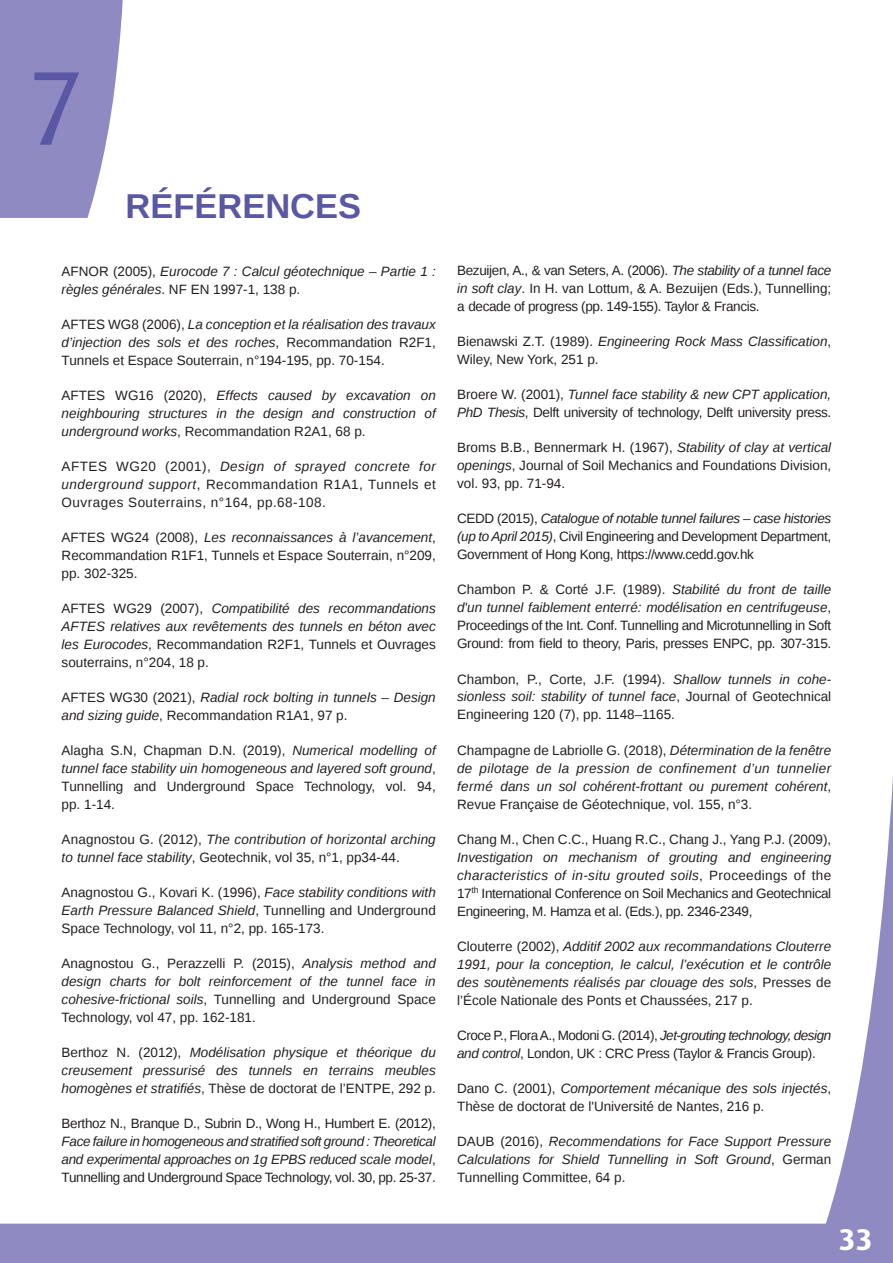
<style>
.page{position:relative;width:893px;height:1263px;background:#908ac2}
.page>*{position:absolute;margin:0;border:0;box-sizing:border-box;transform-origin:0 0}
.t1{font:105px "Dax OT";color:#5a57a5}
.t2{font:700 34.5px "Liberation Sans";color:#5a57a5}
.t3{font:700 30px "Dax OT";color:#fff}
.t4{font:13.5px/18px "Liberation Sans";color:#231f20;text-align:justify}
.t5{font:italic 13.5px/18px "Liberation Sans";color:#231f20;text-align:justify}
.t6{font:13.5px/18px "Liberation Sans";letter-spacing:-.025em;color:#231f20}
.s1{font-style:normal}
.s2{font-style:italic}
</style>
<div class="page">
<div style="left:0;top:0;width:893px;height:1223px;background:#fff"></div>
<svg style="left:0;top:0;width:124px;height:218px"></svg>
<h1 class="t1" style="left:28px;top:50px;width:57px">7</h1>
<h2 class="t2" style="left:125px;top:182px;width:237px">RÉFÉRENCES</h2>
<p class="t5" style="left:62px;top:262px;width:376px"><span class="s1">AFNOR (2005),</span> Eurocode 7 : Calcul géotechnique – Partie 1 : règles générales<span class="s1">. NF EN 1997-1, 138 p.</span></p>
<p class="t4" style="left:62px;top:315px;width:376px">AFTES WG8 (2006), <span class="s2">La conception et la réalisation des travaux d’injection des sols et des roches</span>, Recommandation R2F1, Tunnels et Espace Souterrain, n°194-195, pp. 70-154.</p>
<p class="t5" style="left:62px;top:386px;width:376px"><span class="s1">AFTES WG16 (2020),</span> Effects caused by excavation on neighbouring structures in the design and construction of underground works<span class="s1">, Recommandation R2A1, 68 p.</span></p>
<p class="t4" style="left:62px;top:457px;width:376px">AFTES WG20 (2001), <span class="s2">Design of sprayed concrete for underground support</span>, Recommandation R1A1, Tunnels et Ouvrages Souterrains, n°164, pp.68-108.</p>
<p class="t4" style="left:62px;top:528px;width:376px">AFTES WG24 (2008), <span class="s2">Les reconnaissances à l’avancement</span>, Recommandation R1F1, Tunnels et Espace Souterrain, n°209, pp. 302-325.</p>
<p class="t5" style="left:62px;top:599px;width:376px"><span class="s1">AFTES WG29 (2007),</span> Compatibilité des recommandations AFTES relatives aux revêtements des tunnels en béton avec les Eurocodes<span class="s1">, Recommandation R2F1, Tunnels et Ouvrages souterrains, n°204, 18 p.</span></p>
<p class="t5" style="left:62px;top:688px;width:376px"><span class="s1">AFTES WG30 (2021),</span> Radial rock bolting in tunnels – Design and sizing guide<span class="s1">, Recommandation R1A1, 97 p.</span></p>
<p class="t4" style="left:62px;top:741px;width:376px">Alagha S.N, Chapman D.N. (2019), <span class="s2">Numerical modelling of tunnel face stability uin homogeneous and layered soft ground</span>, Tunnelling and Underground Space Technology, vol. 94, pp. 1-14.</p>
<p class="t5" style="left:62px;top:830px;width:376px"><span class="s1">Anagnostou G. (2012),</span> The contribution of horizontal arching to tunnel face stability<span class="s1">, Geotechnik, vol 35, n°1, pp34-44.</span></p>
<p class="t4" style="left:62px;top:883px;width:376px">Anagnostou G., Kovari K. (1996), <span class="s2">Face stability conditions with Earth Pressure Balanced Shield</span>, Tunnelling and Underground Space Technology, vol 11, n°2, pp. 165-173.</p>
<p class="t4" style="left:62px;top:954px;width:376px">Anagnostou G., Perazzelli P. (2015), <span class="s2">Analysis method and design charts for bolt reinforcement of the tunnel face in cohesive-frictional soils</span>, Tunnelling and Underground Space Technology, vol 47, pp. 162-181.</p>
<p class="t5" style="left:62px;top:1043px;width:376px"><span class="s1">Berthoz N. (2012),</span> Modélisation physique et théorique du creusement pressurisé des tunnels en terrains meubles homogènes et stratifiés<span class="s1">, Thèse de doctorat de l’ENTPE, 292 p.</span></p>
<p class="t6" style="left:62px;top:1114px;width:376px">Berthoz N., Branque D., Subrin D., Wong H., Humbert E. (2012),</p>
<p class="t5" style="left:62px;top:1132px;width:376px">Face failure in homogeneous and stratified soft ground : Theoretical and experimental approaches on 1g EPBS reduced scale model<span class="s1">, Tunnelling and Underground Space Technology, vol. 30, pp. 25-37.</span></p>
<p class="t4" style="left:457px;top:262px;width:376px">Bezuijen, A., &amp; van Seters, A. (2006). <span class="s2">The stability of a tunnel face in soft clay</span>. In H. van Lottum, &amp; A. Bezuijen (Eds.), Tunnelling; a decade of progress (pp. 149-155). Taylor &amp; Francis.</p>
<p class="t4" style="left:457px;top:333px;width:376px">Bienawski Z.T. (1989). <span class="s2">Engineering Rock Mass Classification</span>,<br>Wiley, New York, 251 p.</p>
<p class="t6" style="left:457px;top:386px;width:376px">Broere W. (2001), <span class="s2">Tunnel face stability &amp; new CPT application,<br>PhD Thesis</span>, Delft university of technology, Delft university press.</p>
<p class="t4" style="left:457px;top:439px;width:376px">Broms B.B., Bennermark H. (1967), <span class="s2">Stability of clay at vertical openings</span>, Journal of Soil Mechanics and Foundations Division, vol. 93, pp. 71-94.</p>
<p class="t4" style="left:457px;top:510px;width:376px">CEDD (2015), <span class="s2">Catalogue of notable tunnel failures – case histories (up to April 2015)</span>, Civil Engineering and Development Department, Government of Hong Kong, https://www.cedd.gov.hk</p>
<p class="t4" style="left:457px;top:581px;width:376px">Chambon P. &amp; Corté J.F. (1989). <span class="s2">Stabilité du front de taille d'un tunnel faiblement enterré: modélisation en centrifugeuse</span>, Proceedings of the Int. Conf. Tunnelling and Microtunnelling in Soft Ground: from field to theory, Paris, presses ENPC, pp. 307-315.</p>
<p class="t4" style="left:457px;top:670px;width:376px">Chambon, P., Corte, J.F. (1994). <span class="s2">Shallow tunnels in cohe&shy;sionless soil: stability of tunnel face</span>, Journal of Geotechnical Engineering 120 (7), pp. 1148–1165.</p>
<p class="t5" style="left:457px;top:741px;width:376px"><span class="s1">Champagne de Labriolle G. (2018),</span> Détermination de la fenêtre de pilotage de la pression de confinement d’un tunnelier fermé dans un sol cohérent-frottant ou purement cohérent<span class="s1">, Revue Française de Géotechnique, vol. 155, n°3.</span></p>
<p class="t4" style="left:457px;top:830px;width:376px">Chang M., Chen C.C., Huang R.C., Chang J., Yang P.J. (2009),</p>
<p class="t4" style="left:457px;top:848px;width:376px"><span class="s2">Investigation on mechanism of grouting and engineering characteristics of in-situ grouted soils</span>, Proceedings of the 17<sup>th</sup> International Conference on Soil Mechanics and Geotechnical Engineering, M. Hamza et al. (Eds.), pp. 2346-2349,</p>
<p class="t5" style="left:457px;top:937px;width:376px"><span class="s1">Clouterre (2002),</span> Additif 2002 aux recommandations Clouterre 1991, pour la conception, le calcul, l’exécution et le contrôle des soutènements réalisés par clouage des sols<span class="s1">, Presses de l’École Nationale des Ponts et Chaussées, 217 p.</span></p>
<p class="t6" style="left:457px;top:1027px;width:376px">Croce P., Flora A., Modoni G. (2014), <span class="s2">Jet-grouting technology, design and control</span>, London, UK : CRC Press (Taylor &amp; Francis Group).</p>
<p class="t4" style="left:457px;top:1080px;width:376px">Dano C. (2001), <span class="s2">Comportement mécanique des sols injectés</span>,<br>Thèse de doctorat de l'Université de Nantes, 216 p.</p>
<p class="t5" style="left:457px;top:1132px;width:376px"><span class="s1">DAUB (2016),</span> Recommendations for Face Support Pressure Calculations for Shield Tunnelling in Soft Ground<span class="s1">, German Tunnelling Committee, 64 p.</span></p>
<h3 class="t3" style="left:839px;top:1222px;width:35px">33</h3>
</div>
